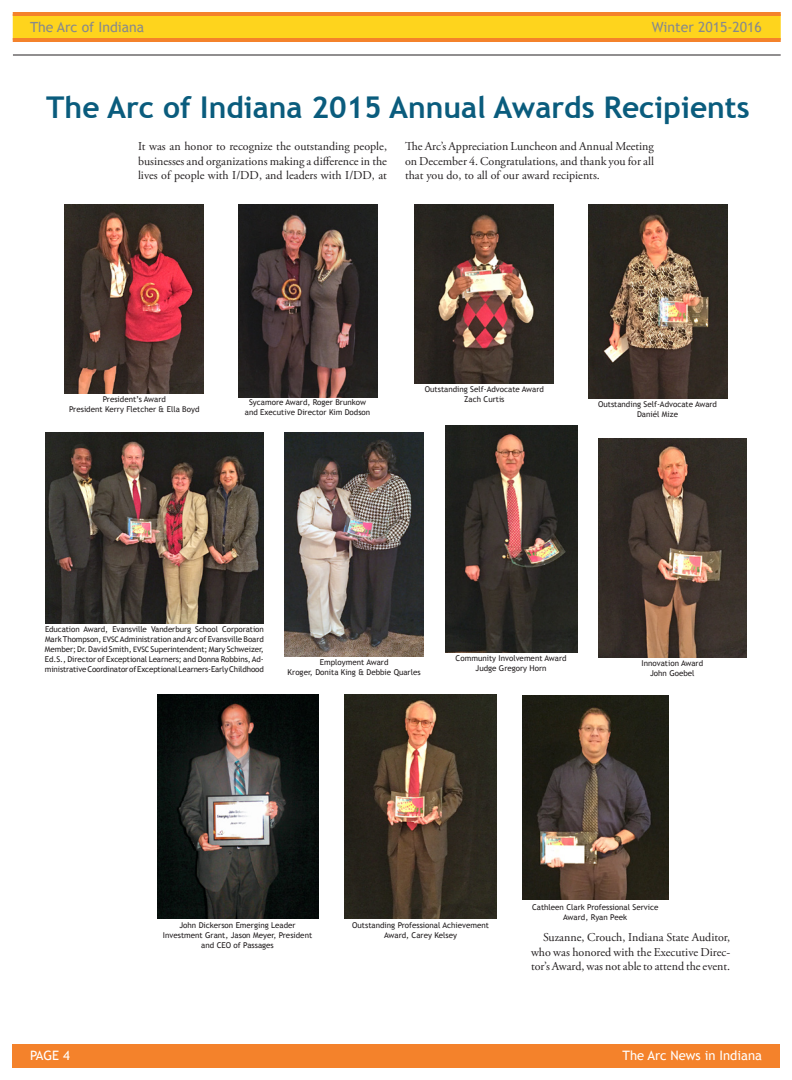
<style>
.page{position:relative;width:792px;height:1080px;background:#fff}
.page>*{position:absolute;margin:0;border:0;box-sizing:border-box;transform-origin:0 0}
.t1{font:700 30px "Trebuchet MS";color:#0a5c7d}
.t2{font:14px "Trebuchet MS";color:#87898c}
.t3{font:13px "Trebuchet MS";color:#fff}
.t4{font:12px/14.4px "Adobe Garamond Pro";color:#231f20;text-align:justify}
.t5{font:8px/10px "Trebuchet MS";color:#231f20;text-align:center}
.s1{font-size:7.5px}
</style>
<div class="page">
<div style="left:13px;top:14px;width:768px;height:26px;background:#fed41d"></div>
<hr style="left:13px;top:38px;width:768px;height:4px;background:#f4822b">
<hr style="left:13px;top:12px;width:768px;height:4px;background:#f4822b">
<div style="left:12px;top:1044px;width:768px;height:24px;background:#f4822b"></div>
<hr style="left:13px;top:54px;width:768px;height:2px;background:#231f20">
<img style="left:588px;top:205px;width:139px;height:194px">
<img style="left:65px;top:205px;width:139px;height:189px">
<img style="left:45px;top:432px;width:219px;height:191px">
<img style="left:238px;top:205px;width:139px;height:192px">
<img style="left:285px;top:433px;width:139px;height:224px">
<img style="left:445px;top:425px;width:132px;height:228px">
<img style="left:522px;top:695px;width:146px;height:205px">
<img style="left:415px;top:205px;width:139px;height:179px">
<img style="left:344px;top:694px;width:153px;height:225px">
<img style="left:598px;top:438px;width:149px;height:219px">
<img style="left:157px;top:695px;width:161px;height:223px">
<h2 class="t2" style="left:30px;top:19px;width:116px">The Arc of Indiana</h2>
<h2 class="t2" style="left:652px;top:19px;width:112px">Winter 2015-2016</h2>
<h1 class="t1" style="left:46px;top:89px;width:705px">The Arc of Indiana 2015 Annual Awards Recipients</h1>
<h3 class="t4" style="left:138px;top:140px;width:251px">It was an honor to recognize the outstanding people, businesses and organizations making a difference in the lives of people with I/DD, and leaders with I/DD, at</h3>
<h3 class="t4" style="left:405px;top:140px;width:250px">The Arc’s Appreciation Luncheon and Annual Meeting on December 4. Congratulations, and thank you for all that you do, to all of our award recipients.</h3>
<p class="t5" style="left:69px;top:394px;width:132px">President’s Award<br>President Kerry Fletcher &amp; Ella Boyd</p>
<p class="t5" style="left:245px;top:398px;width:127px">Sycamore Award, Roger Brunkow and Executive Director Kim Dodson</p>
<p class="t5" style="left:425px;top:384px;width:121px">Outstanding Self-Advocate Award<br>Zach Curtis</p>
<p class="t5" style="left:598px;top:400px;width:121px">Outstanding Self-Advocate Award<br>Daniél Mize</p>
<p class="t5" style="left:45px;top:624px;width:220px;text-align:justify">Education Award, Evansville Vanderburg School Corporation Mark Thompson, <span class="s1">EVSC</span> Administration and Arc of Evansville Board Member; Dr. David Smith, <span class="s1">EVSC</span> Superintendent; Mary Schweizer, Ed.S., Director of Exceptional Learners; and Donna Robbins, Ad&shy;ministrative Coordinator of Exceptional Learners-Early Childhood</p>
<p class="t5" style="left:288px;top:657px;width:135px">Employment Award<br>Kroger, Donita King &amp; Debbie Quarles</p>
<p class="t5" style="left:456px;top:653px;width:112px">Community Involvement Award<br>Judge Gregory Horn</p>
<p class="t5" style="left:642px;top:658px;width:63px">Innovation Award<br>John Goebel</p>
<p class="t5" style="left:163px;top:921px;width:151px">John Dickerson Emerging Leader<br>Investment Grant, Jason Meyer, President and CEO of Passages</p>
<p class="t5" style="left:352px;top:920px;width:138px">Outstanding Professional Achievement<br>Award, Carey Kelsey</p>
<p class="t5" style="left:532px;top:903px;width:128px">Cathleen Clark Professional Service<br>Award, Ryan Peek</p>
<h3 class="t4" style="left:531px;top:931px;width:201px;text-indent:12px">Suzanne, Crouch, Indiana State Auditor, who was honored with the Executive Direc&shy;tor’s Award, was not able to attend the event.</h3>
<h3 class="t3" style="left:30px;top:1048px;width:41px">PAGE 4</h3>
<h3 class="t3" style="left:623px;top:1048px;width:141px">The Arc News in Indiana</h3>
</div>
